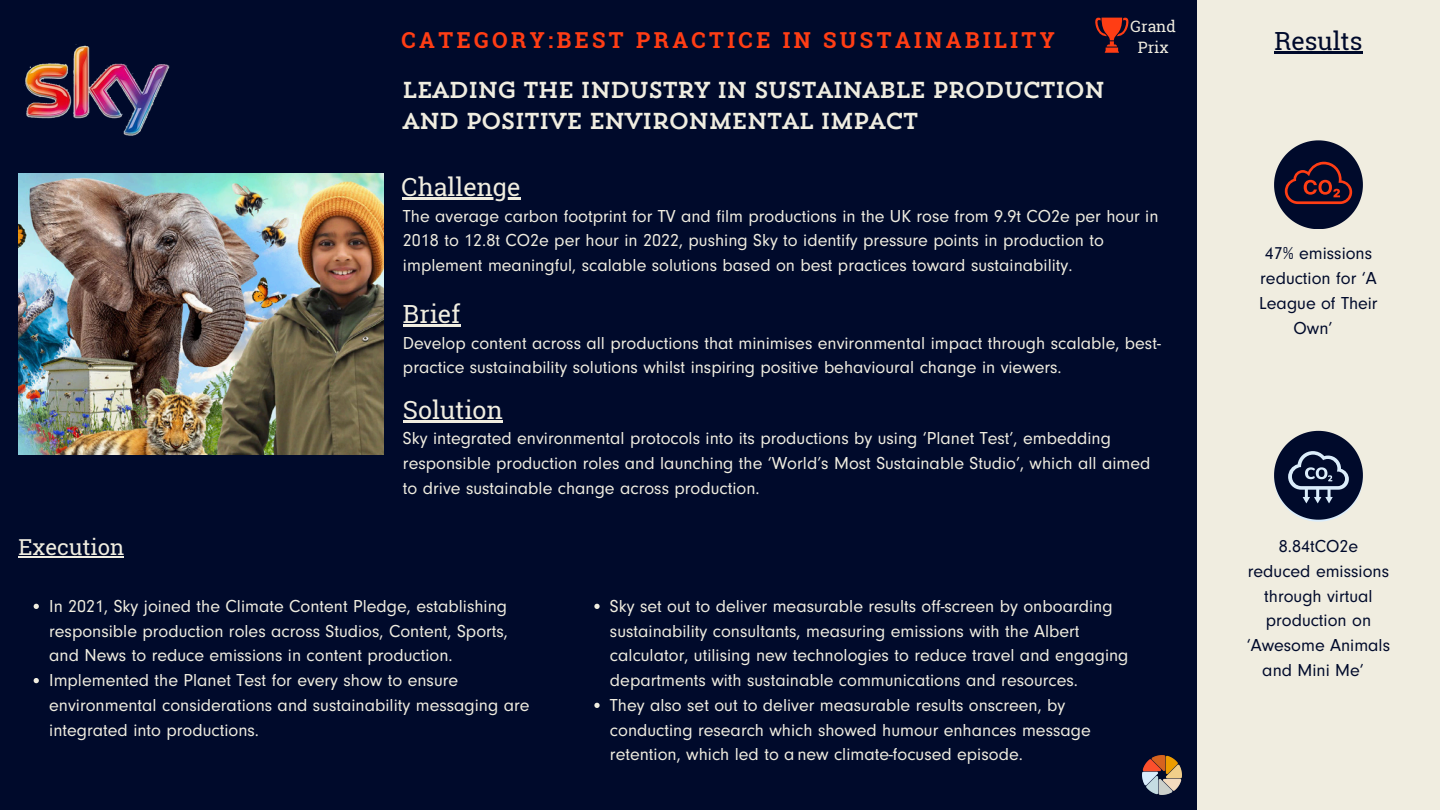
<style>
.page{position:relative;width:1440px;height:810px;background:#000a2b}
.page>*{position:absolute;margin:0;border:0;box-sizing:border-box;transform-origin:0 0}
.t1{font:25px "Roboto Slab";color:#f0ede0}
.t2{font:25px "Roboto Slab";color:#000a2b}
.t3{font:23px/31.5px "Trend Slab One";letter-spacing:-.1em;color:#f0ede0}
.t4{font:700 22px "Roboto Slab";letter-spacing:.155em;color:#ff3d14}
.t5{font:22px "Roboto Slab";color:#f0ede0}
.t6{font:18px/24.8px "Neuzeit Grotesk W01";color:#f0ede0}
.t7{font:18px/24.8px "Neuzeit Grotesk W01";color:#000a2b;text-align:center}
.t8{font:15.7px/21.6px "Roboto Slab";color:#f0ede0;text-align:center}
</style>
<div class="page">
<div style="left:1197px;top:0;width:243px;height:810px;background:#f0ede0"></div>
<svg style="left:1274px;top:140px;width:89px;height:89px"></svg>
<img style="left:24px;top:44px;width:146px;height:92px">
<svg style="left:1274px;top:431px;width:89px;height:90px"></svg>
<svg style="left:1095px;top:17px;width:34px;height:36px"></svg>
<img style="left:1142px;top:756px;width:39px;height:39px">
<img style="left:19px;top:174px;width:365px;height:280px">
<hr style="left:402px;top:197px;width:119px;height:3px;background:#f0ede0">
<hr style="left:403px;top:324px;width:57px;height:3px;background:#f0ede0">
<hr style="left:403px;top:420px;width:100px;height:3px;background:#f0ede0">
<svg style="left:34px;top:604px;width:5px;height:5px"></svg>
<svg style="left:34px;top:678px;width:5px;height:5px"></svg>
<svg style="left:594px;top:604px;width:6px;height:5px"></svg>
<svg style="left:594px;top:703px;width:6px;height:5px"></svg>
<hr style="left:19px;top:557px;width:105px;height:1px;background:#f0ede0">
<hr style="left:1274px;top:52px;width:89px;height:2px;background:#000a2b">
<p class="t8" style="left:1131px;top:15px;width:47px">Grand<br>Prix</p>
<p class="t4" style="left:402px;top:25px;width:655px">CATEGORY:BEST PRACTICE IN SUSTAINABILITY</p>
<p class="t2" style="left:1274px;top:24px;width:90px">Results</p>
<p class="t3" style="left:402px;top:76px;width:706px">LEADING THE INDUSTRY IN SUSTAINABLE PRODUCTION<br>AND POSITIVE ENVIRONMENTAL IMPACT</p>
<p class="t5" style="left:19px;top:532px;width:107px">Execution</p>
<h1 class="t1" style="left:402px;top:170px;width:120px">Challenge</h1>
<p class="t6" style="left:403px;top:204px;width:757px">The average carbon footprint for TV and film productions in the UK rose from 9.9t CO2e per hour in<br>2018 to 12.8t CO2e per hour in 2022, pushing Sky to identify pressure points in production to implement meaningful, scalable solutions based on best practices toward sustainability.</p>
<h1 class="t1" style="left:403px;top:297px;width:59px">Brief</h1>
<p class="t6" style="left:403px;top:331px;width:759px">Develop content across all productions that minimises environmental impact through scalable, best&shy;practice sustainability solutions whilst inspiring positive behavioural change in viewers.</p>
<h1 class="t1" style="left:403px;top:393px;width:101px">Solution</h1>
<p class="t6" style="left:403px;top:426px;width:749px">Sky integrated environmental protocols into its productions by using ‘Planet Test’, embedding responsible production roles and launching the ‘World’s Most Sustainable Studio’, which all aimed to drive sustainable change across production.</p>
<h1 class="t6" style="left:49px;top:594px;width:460px;text-align:justify">In 2021, Sky joined the Climate Content Pledge, establishing responsible production roles across Studios, Content, Sports, and News to reduce emissions in content production.</h1>
<p class="t6" style="left:49px;top:668px;width:482px">Implemented the Planet Test for every show to ensure environmental considerations and sustainability messaging are integrated into productions.</p>
<h3 class="t6" style="left:610px;top:594px;width:520px">Sky set out to deliver measurable results off-screen by onboarding sustainability consultants, measuring emissions with the Albert calculator, utilising new technologies to reduce travel and engaging departments with sustainable communications and resources.</h3>
<p class="t6" style="left:610px;top:693px;width:482px">They also set out to deliver measurable results onscreen, by conducting research which showed humour enhances message retention, which led to a new climate-focused episode.</p>
<h2 class="t7" style="left:1265px;top:241px;width:109px">47% emissions</h2>
<h2 class="t7" style="left:1260px;top:266px;width:118px">reduction for ‘A</h2>
<h2 class="t7" style="left:1259px;top:291px;width:120px">League of Their</h2>
<h2 class="t7" style="left:1294px;top:316px;width:40px">Own’</h2>
<p class="t7" style="left:1247px;top:534px;width:145px">8.84tCO2e reduced emissions through virtual production on ‘Awesome Animals and Mini Me’</p>
</div>
